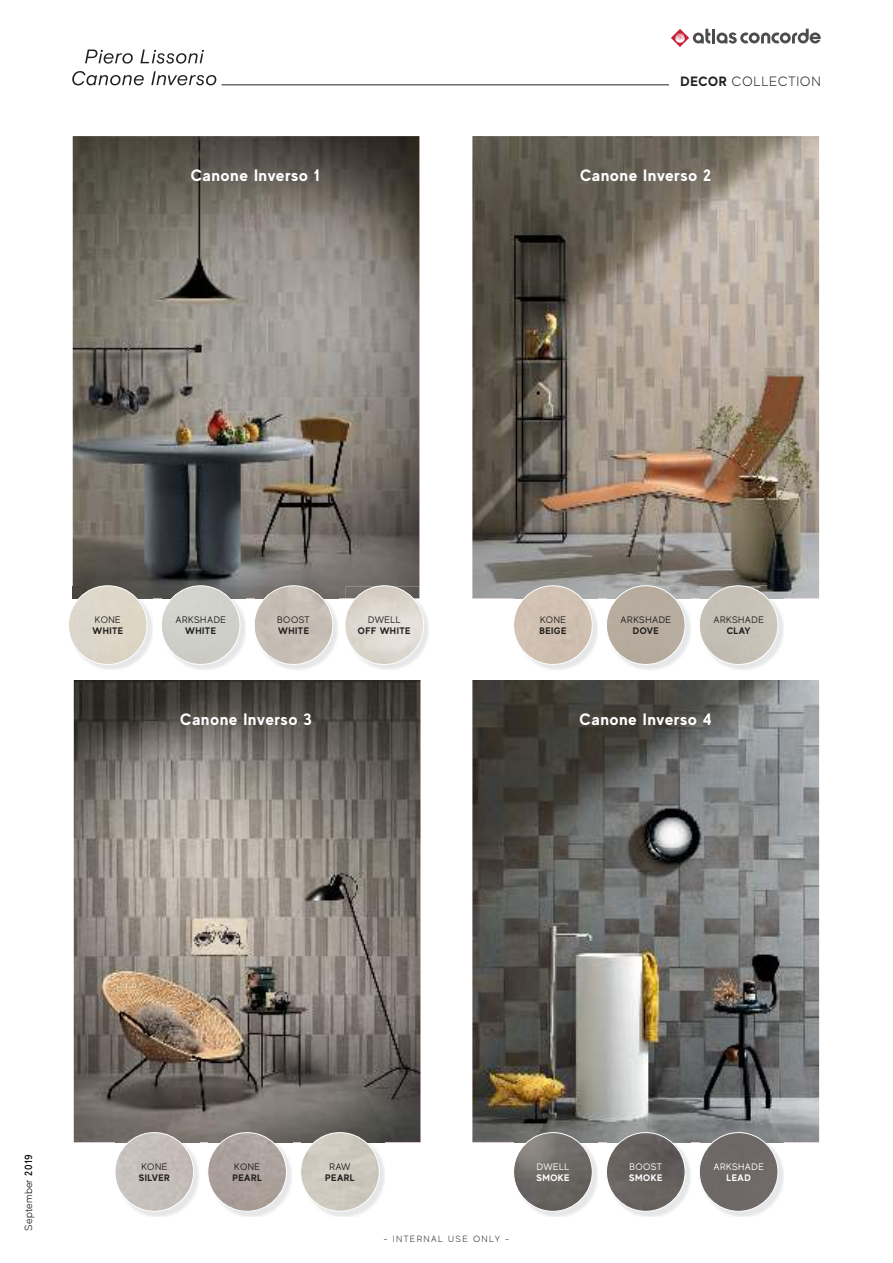
<style>
.page{position:relative;width:893px;height:1263px;background:#fff}
.page>*{position:absolute;margin:0;border:0;box-sizing:border-box;transform-origin:0 0}
.t1{font:700 16.5px "MADE Evolve Sans";letter-spacing:.05em;color:#fff}
.t2{font:300 13.5px "MADE Evolve Sans";letter-spacing:.05em;color:#221f1f}
.t3{font:300 10.5px "MADE Evolve Sans";letter-spacing:.015em;color:#000}
.t4{font:9.45px "MADE Evolve Sans";letter-spacing:.05em;color:#221f1f}
.t5{font:700 9.45px "MADE Evolve Sans";letter-spacing:.05em;color:#221f1f}
.t6{font:9.45px "MADE Evolve Sans";letter-spacing:.05em;color:#fff}
.t7{font:700 9.45px "MADE Evolve Sans";letter-spacing:.05em;color:#fff}
.t8{font:300 9px "MADE Evolve Sans";letter-spacing:.15em;color:#221f1f}
.s1{font-weight:700}
.s2{font-weight:500}
</style>
<div class="page">
<img style="left:472px;top:136px;width:347px;height:462px">
<img style="left:472px;top:680px;width:347px;height:462px">
<img style="left:73px;top:136px;width:346px;height:462px">
<img style="left:74px;top:680px;width:346px;height:462px">
<img style="left:514px;top:1133px;width:84px;height:84px">
<img style="left:514px;top:1132px;width:78px;height:79px;border-radius:39px">
<div style="left:513px;top:1132px;width:79px;height:79px;border:1px solid #fff;border-radius:50%"></div>
<img style="left:607px;top:1133px;width:84px;height:84px">
<img style="left:606px;top:1132px;width:79px;height:79px;border-radius:39px">
<div style="left:606px;top:1132px;width:79px;height:79px;border:1px solid #fff;border-radius:50%"></div>
<img style="left:700px;top:1133px;width:84px;height:84px">
<div style="left:699px;top:1132px;width:79px;height:79px;background:#6e6967;border-radius:39px"></div>
<div style="left:699px;top:1132px;width:79px;height:79px;border:1px solid #fff;border-radius:50%"></div>
<img style="left:514px;top:587px;width:84px;height:83px">
<img style="left:514px;top:598px;width:84px;height:1px">
<div style="left:514px;top:586px;width:78px;height:78px;background:#d0c0b1;border-radius:39px"></div>
<div style="left:513px;top:586px;width:79px;height:79px;border:1px solid #fff;border-radius:50%"></div>
<img style="left:607px;top:587px;width:84px;height:83px">
<img style="left:607px;top:598px;width:84px;height:1px">
<div style="left:606px;top:586px;width:79px;height:78px;background:#b7ac9e;border-radius:39px"></div>
<div style="left:606px;top:586px;width:79px;height:79px;border:1px solid #fff;border-radius:50%"></div>
<img style="left:700px;top:587px;width:84px;height:83px">
<img style="left:700px;top:598px;width:84px;height:1px">
<div style="left:699px;top:586px;width:79px;height:78px;background:#c6c0b6;border-radius:39px"></div>
<div style="left:699px;top:586px;width:79px;height:79px;border:1px solid #fff;border-radius:50%"></div>
<img style="left:116px;top:1133px;width:83px;height:84px">
<img style="left:115px;top:1132px;width:79px;height:79px;border-radius:39px">
<div style="left:115px;top:1132px;width:79px;height:79px;border:1px solid #fff;border-radius:50%"></div>
<img style="left:209px;top:1133px;width:83px;height:84px">
<img style="left:208px;top:1132px;width:78px;height:79px;border-radius:39px">
<div style="left:208px;top:1132px;width:79px;height:79px;border:1px solid #fff;border-radius:50%"></div>
<img style="left:301px;top:1133px;width:84px;height:84px">
<div style="left:301px;top:1132px;width:78px;height:79px;background:#cecabf;border-radius:39px"></div>
<div style="left:300px;top:1132px;width:79px;height:79px;border:1px solid #fff;border-radius:50%"></div>
<img style="left:72px;top:587px;width:81px;height:83px">
<img style="left:73px;top:587px;width:80px;height:11px">
<div style="left:68px;top:586px;width:79px;height:78px;background:#ddd7c9;border-radius:39px"></div>
<div style="left:68px;top:586px;width:79px;height:79px;border:1px solid #fff;border-radius:50%"></div>
<img style="left:162px;top:587px;width:84px;height:83px">
<div style="left:161px;top:586px;width:79px;height:78px;background:#d1d1cb;border-radius:39px"></div>
<div style="left:161px;top:586px;width:79px;height:79px;border:1px solid #fff;border-radius:50%"></div>
<img style="left:255px;top:587px;width:84px;height:83px">
<div style="left:254px;top:586px;width:79px;height:78px;background:#c7beb5;border-radius:39px"></div>
<div style="left:254px;top:586px;width:79px;height:79px;border:1px solid #fff;border-radius:50%"></div>
<img style="left:346px;top:587px;width:83px;height:83px">
<img style="left:346px;top:587px;width:73px;height:11px">
<img style="left:345px;top:586px;width:79px;height:78px;border-radius:39px">
<div style="left:345px;top:586px;width:79px;height:79px;border:1px solid #fff;border-radius:50%"></div>
<hr style="left:712px;top:29px;width:3px;height:14px;background:#4c4c4e">
<svg style="left:717px;top:29px;width:104px;height:15px"></svg>
<svg style="left:671px;top:29px;width:39px;height:18px"></svg>
<svg style="left:85px;top:50px;width:48px;height:14px"></svg>
<svg style="left:140px;top:50px;width:64px;height:14px"></svg>
<svg style="left:72px;top:71px;width:72px;height:14px"></svg>
<svg style="left:151px;top:71px;width:65px;height:14px"></svg>
<hr style="left:222px;top:85px;width:447px;height:1px;background:#221f1f">
<p class="t1" style="left:191px;top:169px;width:131px">Canone Inverso 1</p>
<p class="t2" style="left:681px;top:76px;width:142px"><span class="s1">DECOR</span> COLLECTION</p>
<p class="t1" style="left:580px;top:169px;width:133px">Canone Inverso 2</p>
<p class="t4" style="left:95px;top:616px;width:27px">KONE</p>
<p class="t5" style="left:92px;top:627px;width:32px">WHITE</p>
<p class="t4" style="left:175px;top:616px;width:52px">ARKSHADE</p>
<p class="t5" style="left:185px;top:627px;width:32px">WHITE</p>
<p class="t4" style="left:277px;top:616px;width:34px">BOOST</p>
<p class="t5" style="left:278px;top:627px;width:32px">WHITE</p>
<p class="t1" style="left:180px;top:712px;width:133px">Canone Inverso 3</p>
<p class="t4" style="left:368px;top:616px;width:34px">DWELL</p>
<p class="t5" style="left:358px;top:627px;width:54px">OFF WHITE</p>
<p class="t4" style="left:540px;top:616px;width:27px">KONE</p>
<p class="t5" style="left:539px;top:627px;width:29px">BEIGE</p>
<p class="t4" style="left:620px;top:616px;width:52px">ARKSHADE</p>
<p class="t5" style="left:633px;top:627px;width:27px">DOVE</p>
<p class="t4" style="left:713px;top:616px;width:52px">ARKSHADE</p>
<p class="t5" style="left:727px;top:627px;width:25px">CLAY</p>
<p class="t1" style="left:580px;top:712px;width:134px">Canone Inverso 4</p>
<p class="t3" style="left:25px;top:1230px;width:78px;rotate:-90deg">September <span class="s2">2019</span></p>
<p class="t4" style="left:141px;top:1163px;width:27px">KONE</p>
<p class="t5" style="left:139px;top:1174px;width:32px">SILVER</p>
<p class="t4" style="left:234px;top:1163px;width:27px">KONE</p>
<p class="t5" style="left:232px;top:1174px;width:31px">PEARL</p>
<p class="t4" style="left:329px;top:1163px;width:23px">RAW</p>
<p class="t5" style="left:325px;top:1174px;width:31px">PEARL</p>
<p class="t8" style="left:383px;top:1235px;width:128px">- INTERNAL USE ONLY -</p>
<p class="t6" style="left:537px;top:1163px;width:34px">DWELL</p>
<p class="t7" style="left:536px;top:1174px;width:35px">SMOKE</p>
<p class="t6" style="left:630px;top:1163px;width:34px">BOOST</p>
<p class="t7" style="left:629px;top:1174px;width:35px">SMOKE</p>
<p class="t6" style="left:713px;top:1163px;width:52px">ARKSHADE</p>
<p class="t7" style="left:726px;top:1174px;width:26px">LEAD</p>
</div>
